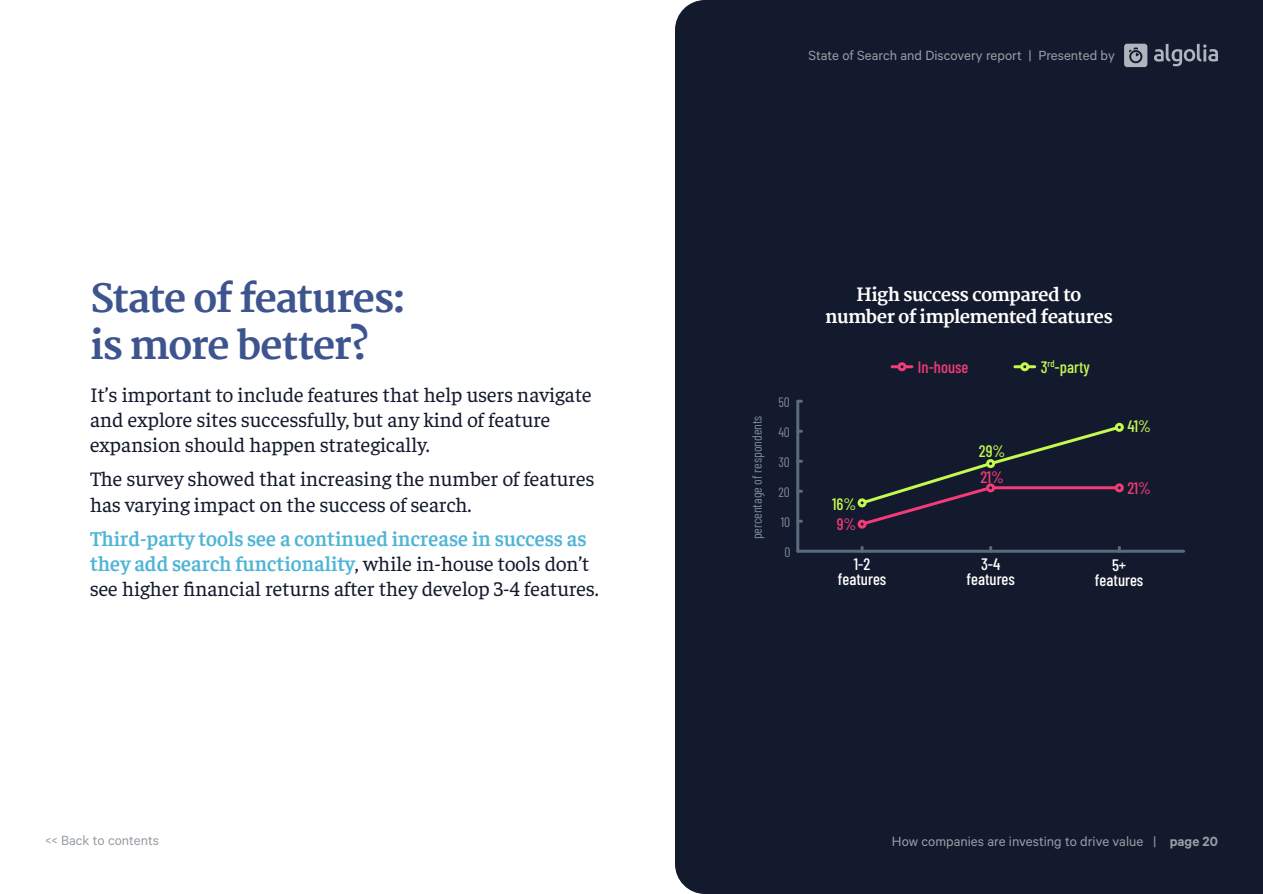
<style>
.page{position:relative;width:1263px;height:894px;background:#fff}
.page>*{position:absolute;margin:0;border:0;box-sizing:border-box;transform-origin:0 0}
.t1{font:800 39px "Martel";letter-spacing:-.045em;color:#3d548f}
.t2{font:21px/25.2px "Faustina";color:#141a2d}
.t3{font:800 18px "Martel";letter-spacing:-.035em;color:#fff}
.t4{font:500 16.5px/15px "Barlow Condensed";color:#fff;text-align:center}
.t5{font:500 16.5px "Barlow Condensed";color:#c4f950}
.t6{font:500 16.5px "Barlow Condensed";color:#f23b78}
.t7{font:15px "Calibre";color:#989ea5}
.t8{font:13.5px "Barlow Condensed";color:#7c8998}
.s1{font-weight:600;color:#4fb5d6}
.s2{font-weight:600}
</style>
<div class="page">
<div style="left:675px;top:0;width:588px;height:894px;background:#141a2d"></div>
<div style="left:722px;top:330px;width:494px;height:285px;background:#141a2d"></div>
<hr style="left:892px;top:365px;width:20px;height:3px;background:#f23b78">
<div style="left:898px;top:362px;width:9px;height:9px;border:3px solid #f23b78;border-radius:50%"></div>
<hr style="left:1015px;top:365px;width:20px;height:3px;background:#c4f950">
<div style="left:1020px;top:362px;width:9px;height:9px;border:3px solid #c4f950;border-radius:50%"></div>
<hr style="left:798px;top:550px;width:386px;height:3px;background:#5b6b7f">
<hr style="left:796px;top:401px;width:3px;height:150px;background:#5b6b7f">
<div style="left:1115px;top:423px;width:9px;height:9px;border:3px solid #c4f950;border-radius:50%"></div>
<div style="left:858px;top:520px;width:9px;height:9px;border:3px solid #f23b78;border-radius:50%"></div>
<svg style="left:858px;top:424px;width:265px;height:104px"></svg>
<div style="left:1115px;top:483px;width:9px;height:9px;border:3px solid #f23b78;border-radius:50%"></div>
<svg style="left:1154px;top:44px;width:64px;height:22px"></svg>
<svg style="left:1124px;top:44px;width:23px;height:23px"></svg>
<h1 class="t1" style="left:90px;top:275px;width:318px">State of features:</h1>
<h1 class="t1" style="left:90px;top:322px;width:281px">is more better?</h1>
<p class="t2" style="left:90px;top:380px;width:503px">It’s important to include features that help users navigate and explore sites successfully, but any kind of feature expansion should happen strategically.</p>
<p class="t2" style="left:90px;top:465px;width:506px">The survey showed that increasing the number of features has varying impact on the success of search.</p>
<p class="t2" style="left:90px;top:524px;width:510px"><span class="s1">Third-party tools see a continued increase in success as they add search functionality</span>, while in‑house tools don’t see higher financial returns after they develop 3-4 features.</p>
<p class="t7" style="left:809px;top:46px;width:308px">State of Search and Discovery report | Presented by</p>
<p class="t8" style="left:747px;top:539px;width:125px;rotate:-90deg">percentage of respondents</p>
<p class="t8" style="left:778px;top:392px;width:13px">50</p>
<p class="t8" style="left:778px;top:422px;width:13px">40</p>
<p class="t8" style="left:778px;top:452px;width:13px">30</p>
<p class="t8" style="left:779px;top:483px;width:13px">20</p>
<p class="t8" style="left:781px;top:513px;width:11px">10</p>
<p class="t8" style="left:785px;top:543px;width:7px">0</p>
<p class="t3" style="left:857px;top:284px;width:226px">High success compared to</p>
<p class="t3" style="left:825px;top:306px;width:289px">number of implemented features</p>
<p class="t5" style="left:832px;top:492px;width:26px">16%</p>
<p class="t6" style="left:837px;top:513px;width:21px">9%</p>
<p class="t4" style="left:838px;top:556px;width:50px">1-2 features</p>
<p class="t6" style="left:918px;top:355px;width:52px">In-house</p>
<p class="t5" style="left:1041px;top:355px;width:51px">3<sup>rd</sup>-party</p>
<p class="t5" style="left:979px;top:439px;width:28px">29%</p>
<p class="t6" style="left:980px;top:465px;width:25px">21%</p>
<p class="t5" style="left:1127px;top:415px;width:25px">41%</p>
<p class="t6" style="left:1127px;top:476px;width:25px">21%</p>
<p class="t4" style="left:967px;top:556px;width:50px">3-4 features</p>
<p class="t4" style="left:1095px;top:556px;width:50px">5+ features</p>
<p class="t7" style="left:45px;top:831px;width:115px">&lt;&lt; Back to contents</p>
<p class="t7" style="left:892px;top:832px;width:328px">How companies are investing to drive value | <span class="s2">page 20</span></p>
</div>
